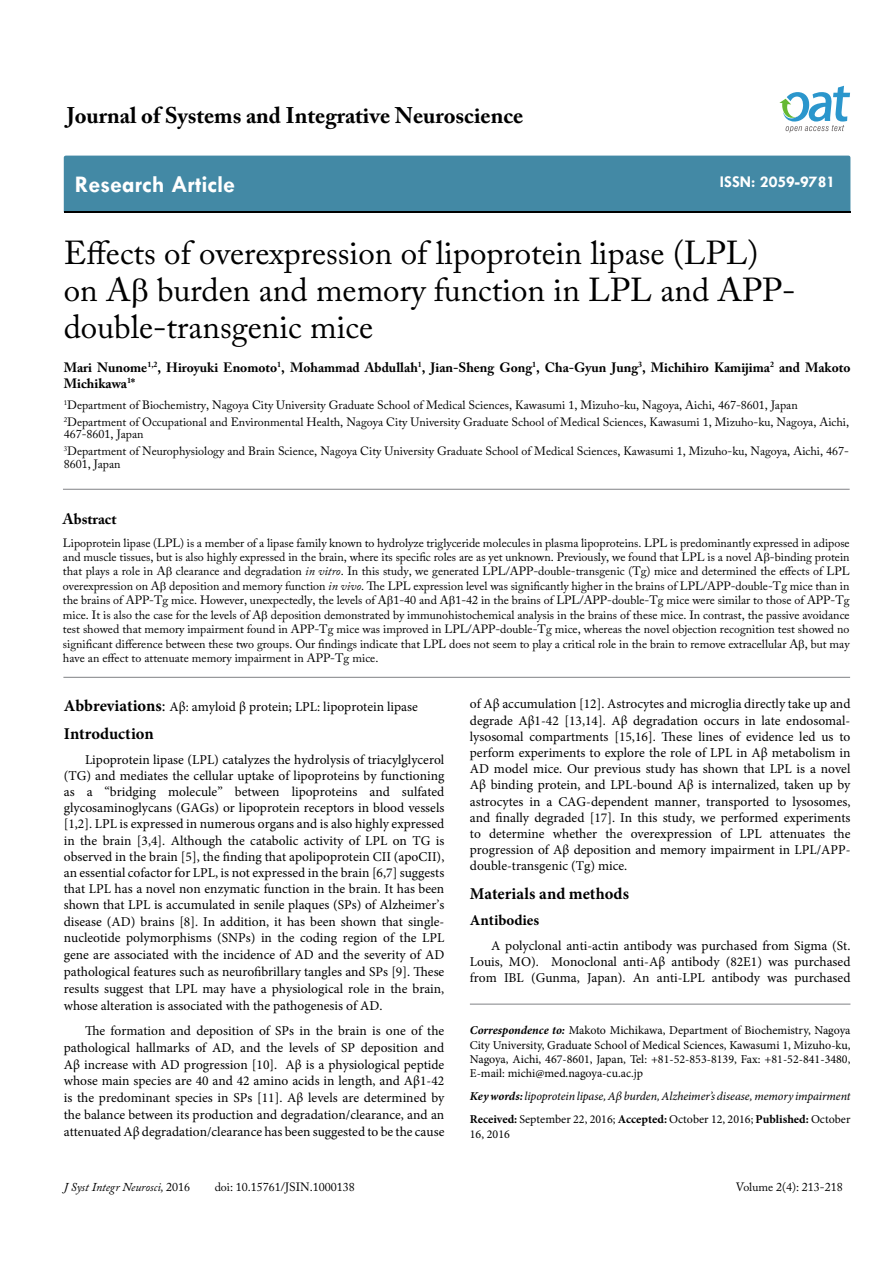
<style>
.page{position:relative;width:893px;height:1263px;background:#fff}
.page>*{position:absolute;margin:0;border:0;box-sizing:border-box;transform-origin:0 0}
.t1{font:33px/37.5px "Adobe Caslon Pro";color:#000}
.t2{font:700 24px "Tw Cen";color:#fff}
.t3{font:700 22.5px "Adobe Caslon Pro";color:#000}
.t4{font:700 16.5px "Minion Pro";color:#000}
.t5{font:700 16.5px "Tw Cen";color:#fff}
.t6{font:700 15px "Minion Pro";color:#000}
.t7{font:700 15px "Adobe Caslon Pro";color:#000}
.t8{font:13.5px/16.4px "Minion Pro";color:#000;text-align:justify}
.t9{font:700 13.5px/16.2px "Adobe Caslon Pro";color:#000}
.t10{font:12px/14.4px "Adobe Caslon Pro";color:#000}
.t11{font:12px/14.4px "Minion Pro";color:#000;text-align:justify}
.t12{font:italic 12px/23px "Minion Pro";letter-spacing:-.005em;color:#000}
.t13{font:italic 12px "Adobe Caslon Pro";color:#000}
.s1{font-style:italic}
.s2{font-weight:700;font-size:16.5px}
.s3{font-size:16.5px}
.s4{font-weight:700;font-style:italic}
.s5{font-weight:700}
.s6{font-weight:700;font-style:normal}
.s7{font-style:normal}
</style>
<div class="page">
<div style="left:64px;top:156px;width:786px;height:56px;background:#4389a5"></div>
<svg style="left:779px;top:86px;width:71px;height:47px"></svg>
<hr style="left:63px;top:489px;width:787px;height:1px;background:#808285">
<hr style="left:63px;top:677px;width:787px;height:1px;background:#808285">
<hr style="left:470px;top:1004px;width:380px;height:1px;background:#808285">
<h3 class="t3" style="left:67px;top:102px;width:458px">Journal of Systems and Integrative Neuroscience</h3>
<h2 class="t2" style="left:75px;top:170px;width:162px">Research Article</h2>
<p class="t5" style="left:720px;top:172px;width:117px">ISSN: 2059-9781</p>
<h1 class="t1" style="left:64px;top:233px;width:733px">Effects of overexpression of lipoprotein lipase (LPL) on A burden and memory function in LPL and APP&shy;double-transgenic mice</h1>
<p class="t9" style="left:64px;top:359px;width:788px">Mari Nunome<sup>1,2</sup>, Hiroyuki Enomoto<sup>1</sup>, Mohammad Abdullah<sup>1</sup>, Jian-Sheng Gong<sup>1</sup>, Cha-Gyun Jung<sup>3</sup>, Michihiro Kamijima<sup>2</sup> and Makoto<br>Michikawa<sup>1</sup>*</p>
<p class="t10" style="left:64px;top:396px;width:787px;line-height:16.8px"><sup>1</sup>Department of Biochemistry, Nagoya City University Graduate School of Medical Sciences, Kawasumi 1, Mizuho-ku, Nagoya, Aichi, 467-8601, Japan<br><sup>2</sup>Department of Occupational and Environmental Health, Nagoya City University Graduate School of Medical Sciences, Kawasumi 1, Mizuho-ku, Nagoya, Aichi,</p>
<p class="t10" style="left:64px;top:426px;width:787px;line-height:16.8px">467-8601, Japan<br><sup>3</sup>Department of Neurophysiology and Brain Science, Nagoya City University Graduate School of Medical Sciences, Kawasumi 1, Mizuho-ku, Nagoya, Aichi, 467-</p>
<p class="t10" style="left:64px;top:457px;width:58px">8601, Japan</p>
<p class="t7" style="left:63px;top:510px;width:55px">Abstract</p>
<p class="t10" style="left:63px;top:535px;width:788px;text-align:justify">Lipoprotein lipase (LPL) is a member of a lipase family known to hydrolyze triglyceride molecules in plasma lipoproteins. LPL is predominantly expressed in adipose and muscle tissues, but is also highly expressed in the brain, where its specific roles are as yet unknown. Previously, we found that LPL is a novel A -binding protein that plays a role in A clearance and degradation <span class="s1">in vitro</span>. In this study, we generated LPL/APP-double-transgenic (Tg) mice and determined the effects of LPL overexpression on A deposition and memory function <span class="s1">in vivo</span>. The LPL expression level was significantly higher in the brains of LPL/APP-double-Tg mice than in the brains of APP-Tg mice. However, unexpectedly, the levels of A 1-40 and A 1-42 in the brains of LPL/APP-double-Tg mice were similar to those of APP-Tg mice. It is also the case for the levels of A deposition demonstrated by immunohistochemical analysis in the brains of these mice. In contrast, the passive avoidance test showed that memory impairment found in APP-Tg mice was improved in LPL/APP-double-Tg mice, whereas the novel objection recognition test showed no significant difference between these two groups. Our findings indicate that LPL does not seem to play a critical role in the brain to remove extracellular A , but may have an effect to attenuate memory impairment in APP-Tg mice.</p>
<p class="t8" style="left:64px;top:698px;width:356px"><span class="s2">Abbreviations</span><span class="s3">:</span> Aβ: amyloid β protein; LPL: lipoprotein lipase</p>
<p class="t4" style="left:64px;top:722px;width:91px">Introduction</p>
<p class="t8" style="left:64px;top:751px;width:382px;text-indent:21px">Lipoprotein lipase (LPL) catalyzes the hydrolysis of triacylglycerol (TG) and mediates the cellular uptake of lipoproteins by functioning as a “bridging molecule” between lipoproteins and sulfated glycosaminoglycans (GAGs) or lipoprotein receptors in blood vessels [1,2]. LPL is expressed in numerous organs and is also highly expressed in the brain [3,4]. Although the catabolic activity of LPL on TG is observed in the brain [5], the finding that apolipoprotein CII (apoCII), an essential cofactor for LPL, is not expressed in the brain [6,7] suggests that LPL has a novel non enzymatic function in the brain. It has been shown that LPL is accumulated in senile plaques (SPs) of Alzheimer’s disease (AD) brains [8]. In addition, it has been shown that single&shy;nucleotide polymorphisms (SNPs) in the coding region of the LPL gene are associated with the incidence of AD and the severity of AD pathological features such as neurofibrillary tangles and SPs [9]. These results suggest that LPL may have a physiological role in the brain, whose alteration is associated with the pathogenesis of AD.</p>
<p class="t8" style="left:64px;top:1022px;width:382px;line-height:16.8px;text-indent:21px">The formation and deposition of SPs in the brain is one of the pathological hallmarks of AD, and the levels of SP deposition and Aβ increase with AD progression [10]. Aβ is a physiological peptide whose main species are 40 and 42 amino acids in length, and Aβ1-42 is the predominant species in SPs [11]. Aβ levels are determined by the balance between its production and degradation/clearance, and an attenuated Aβ degradation/clearance has been suggested to be the cause</p>
<p class="t8" style="left:470px;top:696px;width:382px">of Aβ accumulation [12]. Astrocytes and microglia directly take up and degrade Aβ1-42 [13,14]. Aβ degradation occurs in late endosomal&shy;lysosomal compartments [15,16]. These lines of evidence led us to perform experiments to explore the role of LPL in Aβ metabolism in AD model mice. Our previous study has shown that LPL is a novel Aβ binding protein, and LPL-bound Aβ is internalized, taken up by astrocytes in a CAG-dependent manner, transported to lysosomes, and finally degraded [17]. In this study, we performed experiments to determine whether the overexpression of LPL attenuates the progression of Aβ deposition and memory impairment in LPL/APP&shy;double-transgenic (Tg) mice.</p>
<p class="t4" style="left:470px;top:882px;width:161px">Materials and methods</p>
<p class="t6" style="left:470px;top:910px;width:71px">Antibodies</p>
<p class="t8" style="left:470px;top:937px;width:382px;text-indent:21px">A polyclonal anti-actin antibody was purchased from Sigma (St.<br>Louis, MO). Monoclonal anti-Aβ antibody (82E1) was purchased from IBL (Gunma, Japan). An anti-LPL antibody was purchased</p>
<p class="t11" style="left:470px;top:1023px;width:382px"><span class="s4">Correspondence to:</span> Makoto Michikawa, Department of Biochemistry, Nagoya City University, Graduate School of Medical Sciences, Kawasumi 1, Mizuho-ku, Nagoya, Aichi, 467-8601, Japan, Tel: +81-52-853-8139, Fax: +81-52-841-3480, E-mail: michi@med.nagoya-cu.ac.jp</p>
<p class="t12" style="left:470px;top:1085px;width:382px"><span class="s5">Key words:</span> lipoprotein lipase, Aβ burden, Alzheimer’s disease, memory impairment<br><span class="s6">Received:</span> <span class="s7">September 22, 2016;</span> <span class="s6">Accepted:</span> <span class="s7">October 12, 2016;</span> <span class="s6">Published:</span> <span class="s7">October</span></p>
<p class="t11" style="left:470px;top:1126px;width:42px">16, 2016</p>
<p class="t13" style="left:64px;top:1180px;width:128px">J Syst Integr Neurosci, <span class="s7">2016</span></p>
<p class="t10" style="left:215px;top:1180px;width:142px">doi: 10.15761/JSIN.1000138</p>
<p class="t10" style="left:736px;top:1180px;width:108px">Volume 2(4): 213-218</p>
</div>
